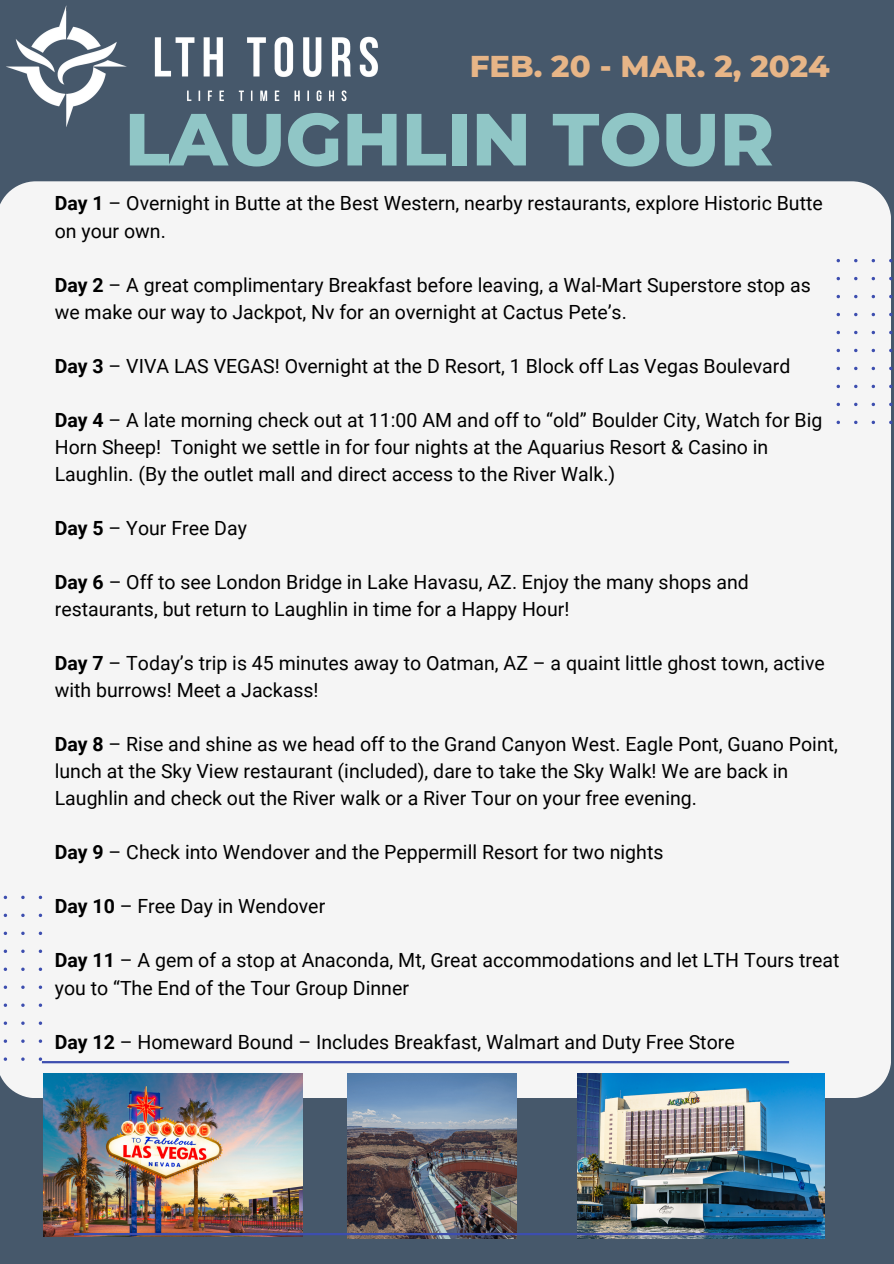
<style>
.page{position:relative;width:894px;height:1264px;background:#fff}
.page>*{position:absolute;margin:0;border:0;box-sizing:border-box;transform-origin:0 0}
.t1{font:800 73.65px "Montserrat";color:#90c6c6}
.t2{font:800 30.75px "Montserrat";color:#e7b587}
.t3{font:19.5px/27px "Roboto";color:#000}
.s1{font-weight:700}
</style>
<div class="page">
<div style="left:0;top:0;width:893px;height:1263px;background:#46586b"></div>
<img style="left:6px;top:5px;width:372px;height:122px">
<div style="left:0;top:181px;width:890px;height:917px;background:#f5f5f5"></div>
<hr style="left:42px;top:1061px;width:746px;height:2px;background:#3d4eaf">
<img style="left:43px;top:1073px;width:259px;height:162px">
<img style="left:347px;top:1073px;width:169px;height:165px">
<img style="left:577px;top:1073px;width:247px;height:165px">
<svg style="left:836px;top:259px;width:57px;height:165px;background:#e8e9ed"></svg>
<div style="left:0;top:895px;width:42px;height:165px;background:#f5f5f5"></div>
<hr style="left:74px;top:1232px;width:746px;height:3px;background:#3d4eaf">
<p class="t2" style="left:469px;top:47px;width:361px">FEB. 20 - MAR. 2, 2024</p>
<p class="t1" style="left:125px;top:94px;width:650px">LAUGHLIN TOUR</p>
<p class="t3" style="left:55px;top:190px;width:769px"><span class="s1">Day 1</span> – Overnight in Butte at the Best Western, nearby restaurants, explore Historic Butte on your own.</p>
<p class="t3" style="left:55px;top:271px;width:757px"><span class="s1">Day 2</span> – A great complimentary Breakfast before leaving, a Wal-Mart Superstore stop as we make our way to Jackpot, Nv for an overnight at Cactus Pete’s.</p>
<p class="t3" style="left:55px;top:352px;width:737px"><span class="s1">Day 3</span> – VIVA LAS VEGAS! Overnight at the D Resort, 1 Block off Las Vegas Boulevard</p>
<p class="t3" style="left:55px;top:406px;width:768px"><span class="s1">Day 4</span> – A late morning check out at 11:00 AM and off to “old” Boulder City, Watch for Big<br>Horn Sheep! Tonight we settle in for four nights at the Aquarius Resort &amp; Casino in<br>Laughlin. (By the outlet mall and direct access to the River Walk.)</p>
<p class="t3" style="left:55px;top:514px;width:194px"><span class="s1">Day 5</span> – Your Free Day</p>
<p class="t3" style="left:55px;top:569px;width:695px"><span class="s1">Day 6</span> – Off to see London Bridge in Lake Havasu, AZ. Enjoy the many shops and restaurants, but return to Laughlin in time for a Happy Hour!</p>
<p class="t3" style="left:55px;top:650px;width:771px"><span class="s1">Day 7</span> – Today’s trip is 45 minutes away to Oatman, AZ – a quaint little ghost town, active with burrows! Meet a Jackass!</p>
<p class="t3" style="left:55px;top:731px;width:784px"><span class="s1">Day 8</span> – Rise and shine as we head off to the Grand Canyon West. Eagle Pont, Guano Point, lunch at the Sky View restaurant (included), dare to take the Sky Walk! We are back in<br>Laughlin and check out the River walk or a River Tour on your free evening.</p>
<p class="t3" style="left:55px;top:839px;width:610px"><span class="s1">Day 9</span> – Check into Wendover and the Peppermill Resort for two nights</p>
<p class="t3" style="left:55px;top:893px;width:272px"><span class="s1">Day 10</span> – Free Day in Wendover</p>
<p class="t3" style="left:55px;top:947px;width:786px"><span class="s1">Day 11</span> – A gem of a stop at Anaconda, Mt, Great accommodations and let LTH Tours treat you to “The End of the Tour Group Dinner</p>
<p class="t3" style="left:55px;top:1028px;width:681px"><span class="s1">Day 12</span> – Homeward Bound – Includes Breakfast, Walmart and Duty Free Store</p>
</div>
